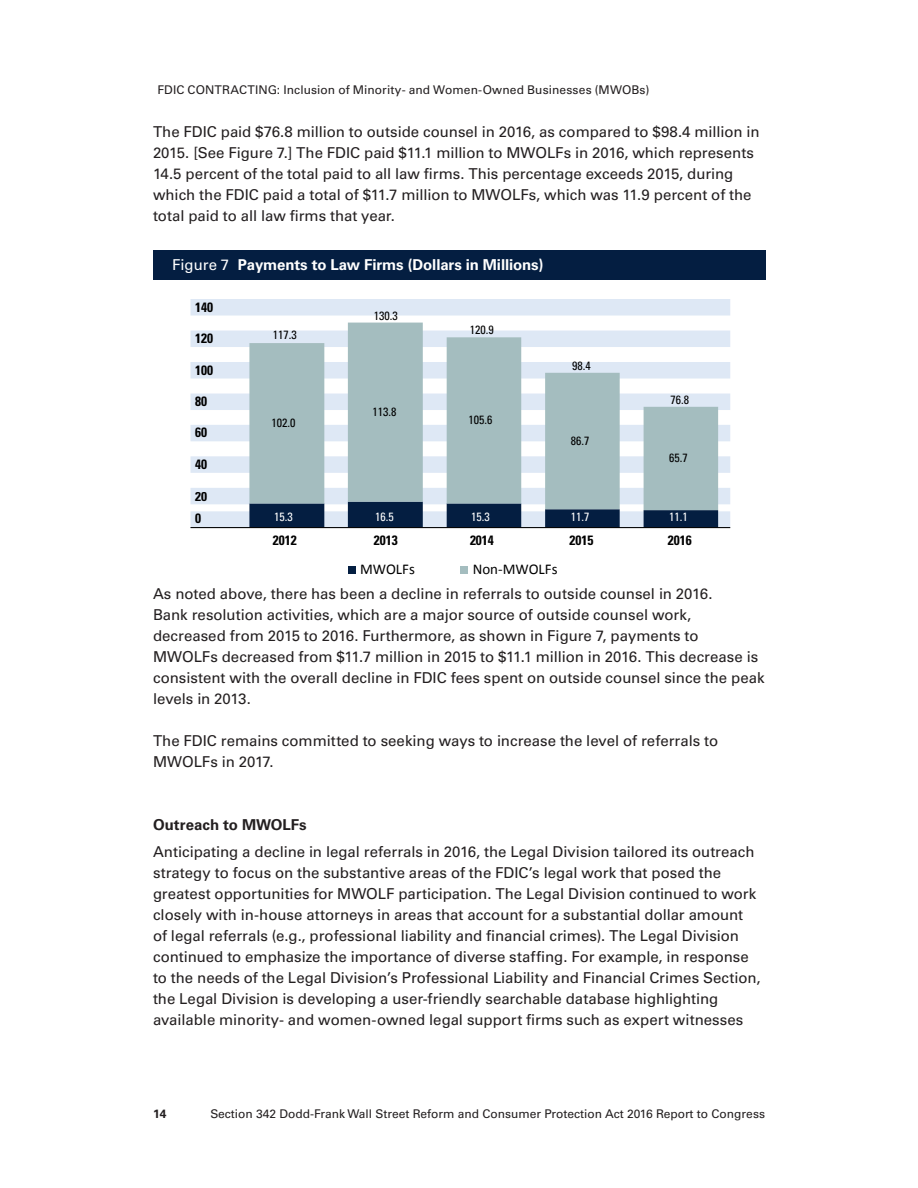
<style>
.page{position:relative;width:918px;height:1188px;background:#fff}
.page>*{position:absolute;margin:0;border:0;box-sizing:border-box;transform-origin:0 0}
.body{font:15px/21px "Univers LT Std";letter-spacing:-.005em;color:#231f20}
.t1{font:700 15px "Univers LT Std";letter-spacing:-.01em;color:#fff}
.t2{font:15px "Calibri";color:#000}
.section_head_-_lvl_3{font:700 15px "Univers LT Std";color:#231f20}
.t3{font:700 condensed 13.5px "Univers LT Std";color:#000}
.t4{font:700 condensed 12.75px "Univers LT Std";color:#000;scale:1.05 1}
.t5{font:12px "Univers LT Std";color:#231f20}
.t6{font:condensed 12px "Univers LT Std";color:#000}
.t7{font:condensed 12px "Univers LT Std";color:#fff}
.t8{font:700 12px "Univers LT Std";color:#231f20}
.s1{font-weight:400}
</style>
<div class="page">
<div style="left:153px;top:250px;width:612px;height:30px;background:#041e41"></div>
<div style="left:190px;top:511px;width:540px;height:17px;background:#dee8f5"></div>
<div style="left:190px;top:488px;width:540px;height:16px;background:#dee8f5"></div>
<div style="left:190px;top:456px;width:540px;height:17px;background:#dee8f5"></div>
<div style="left:190px;top:425px;width:540px;height:16px;background:#dee8f5"></div>
<div style="left:190px;top:394px;width:540px;height:16px;background:#dee8f5"></div>
<div style="left:190px;top:362px;width:540px;height:17px;background:#dee8f5"></div>
<div style="left:190px;top:331px;width:540px;height:16px;background:#dee8f5"></div>
<div style="left:190px;top:299px;width:540px;height:17px;background:#dee8f5"></div>
<svg style="left:249px;top:510px;width:469px;height:17px"></svg>
<svg style="left:249px;top:323px;width:469px;height:187px;fill:#a4bdbf"></svg>
<hr style="left:190px;top:527px;width:540px;height:1px;background:#000">
<div style="left:349px;top:566px;width:7px;height:7px;background:#041e41"></div>
<div style="left:460px;top:566px;width:8px;height:7px;background:#a4bdbf"></div>
<p class="t5" style="left:158px;top:83px;width:493px">FDIC CONTRACTING: Inclusion of Minority- and Women-Owned Businesses (MWOBs)</p>
<p class="body" style="left:153px;top:121px;width:608px">The FDIC paid $76.8 million to outside counsel in 2016, as compared to $98.4 million in 2015. [See Figure 7.] The FDIC paid $11.1 million to MWOLFs in 2016, which represents 14.5 percent of the total paid to all law firms. This percentage exceeds 2015, during which the FDIC paid a total of $11.7 million to MWOLFs, which was 11.9 percent of the total paid to all law firms that year.</p>
<p class="t1" style="left:172px;top:256px;width:373px"><span class="s1">Figure 7</span> Payments to Law Firms (Dollars in Millions)</p>
<p class="t3" style="left:195px;top:299px;width:19px">140</p>
<p class="t3" style="left:195px;top:330px;width:19px">120</p>
<p class="t3" style="left:195px;top:361px;width:19px">100</p>
<p class="t3" style="left:195px;top:393px;width:13px">80</p>
<p class="t3" style="left:195px;top:424px;width:13px">60</p>
<p class="t3" style="left:195px;top:456px;width:13px">40</p>
<p class="t4" style="left:195px;top:488px;width:13px">20</p>
<p class="t3" style="left:195px;top:510px;width:7px">0</p>
<p class="t6" style="left:273px;top:327px;width:25px">117.3</p>
<p class="t6" style="left:272px;top:415px;width:25px">102.0</p>
<p class="t6" style="left:374px;top:308px;width:25px">130.3</p>
<p class="t6" style="left:372px;top:404px;width:25px">113.8</p>
<p class="t6" style="left:470px;top:322px;width:25px">120.9</p>
<p class="t6" style="left:469px;top:413px;width:25px">105.6</p>
<p class="t6" style="left:572px;top:358px;width:20px">98.4</p>
<p class="t6" style="left:571px;top:433px;width:20px">86.7</p>
<p class="t6" style="left:671px;top:392px;width:20px">76.8</p>
<p class="t6" style="left:669px;top:451px;width:20px">65.7</p>
<p class="t7" style="left:274px;top:510px;width:20px">15.3</p>
<p class="t7" style="left:375px;top:510px;width:20px">16.5</p>
<p class="t7" style="left:471px;top:510px;width:20px">15.3</p>
<p class="t7" style="left:571px;top:510px;width:20px">11.7</p>
<p class="t7" style="left:669px;top:510px;width:20px">11.1</p>
<p class="t3" style="left:273px;top:532px;width:25px">2012</p>
<p class="t3" style="left:374px;top:532px;width:25px">2013</p>
<p class="t3" style="left:470px;top:532px;width:25px">2014</p>
<p class="t3" style="left:569px;top:532px;width:25px">2015</p>
<p class="t3" style="left:668px;top:532px;width:25px">2016</p>
<p class="t2" style="left:360px;top:559px;width:56px">MWOLFs</p>
<p class="t2" style="left:473px;top:559px;width:86px">Non-MWOLFs</p>
<p class="body" style="left:153px;top:584px;width:613px">As noted above, there has been a decline in referrals to outside counsel in 2016.<br>Bank resolution activities, which are a major source of outside counsel work, decreased from 2015 to 2016. Furthermore, as shown in Figure 7, payments to MWOLFs decreased from $11.7 million in 2015 to $11.1 million in 2016. This decrease is consistent with the overall decline in FDIC fees spent on outside counsel since the peak levels in 2013.</p>
<p class="body" style="left:153px;top:731px;width:567px">The FDIC remains committed to seeking ways to increase the level of referrals to<br>MWOLFs in 2017.</p>
<p class="section_head_-_lvl_3" style="left:153px;top:816px;width:155px">Outreach to MWOLFs</p>
<p class="body" style="left:153px;top:842px;width:609px">Anticipating a decline in legal referrals in 2016, the Legal Division tailored its outreach strategy to focus on the substantive areas of the FDIC’s legal work that posed the greatest opportunities for MWOLF participation. The Legal Division continued to work closely with in-house attorneys in areas that account for a substantial dollar amount of legal referrals (e.g., professional liability and financial crimes). The Legal Division continued to emphasize the importance of diverse staffing. For example, in response to the needs of the Legal Division’s Professional Liability and Financial Crimes Section, the Legal Division is developing a user-friendly searchable database highlighting available minority- and women-owned legal support firms such as expert witnesses</p>
<p class="t8" style="left:153px;top:1107px;width:15px">14</p>
<p class="t5" style="left:210px;top:1106px;width:556px">Section 342 Dodd-Frank Wall Street Reform and Consumer Protection Act 2016 Report to Congress</p>
</div>
